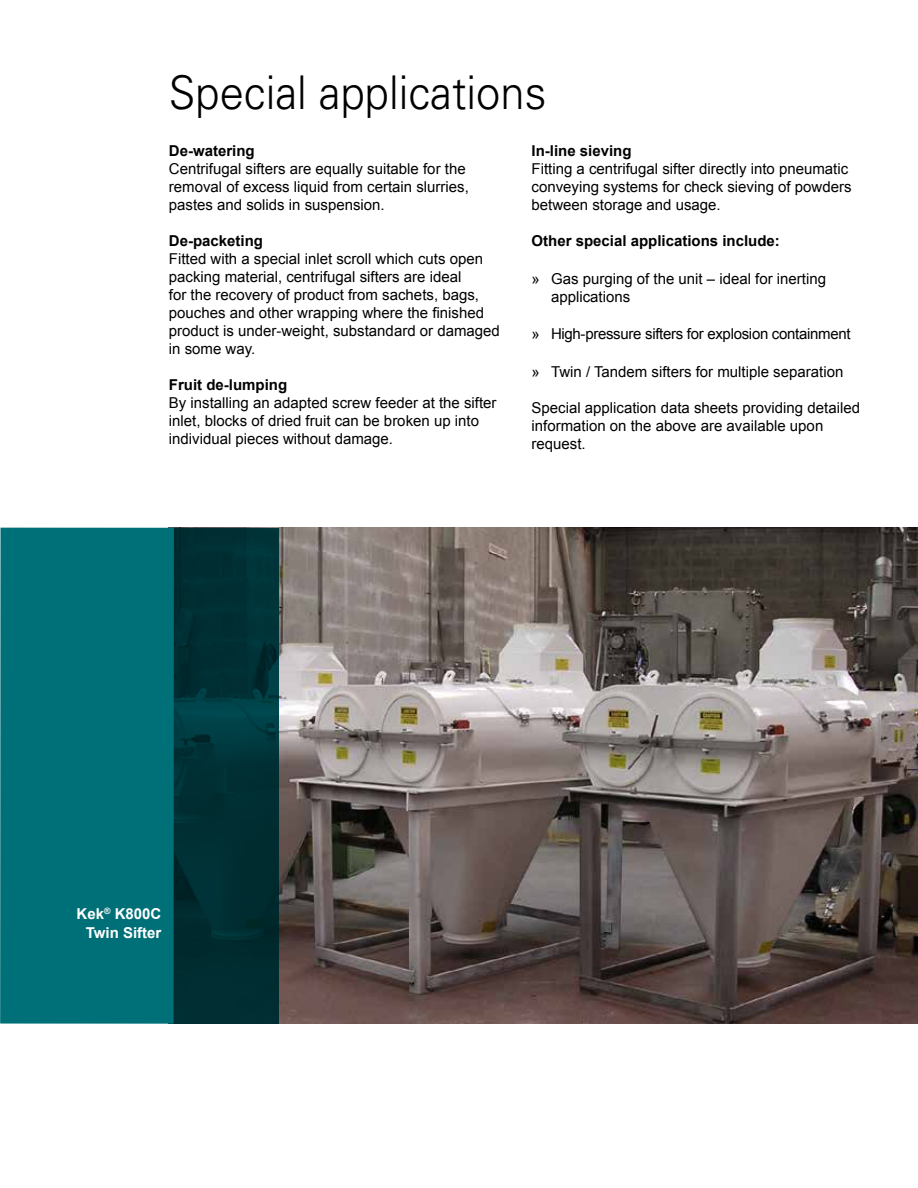
<style>
.page{position:relative;width:918px;height:1188px;background:#fff}
.page>*{position:absolute;margin:0;border:0;box-sizing:border-box;transform-origin:0 0}
.t1{font:300 46.5px "Univers LT Std";color:#000;scale:.94 1}
.t2{font:15px/18px "Arial";color:#000}
.t3{font:700 15px "Arial";color:#000}
.t4{font:15px "Arial";letter-spacing:-.02em;color:#000}
.t5{font:700 15px/19.5px "Arial";color:#fff;text-align:right}
</style>
<div class="page">
<img style="left:279px;top:528px;width:639px;height:496px">
<svg style="left:174px;top:528px;width:105px;height:496px;background:#003034"></svg>
<div style="left:0;top:528px;width:174px;height:496px;background:#007078"></div>
<h1 class="t1" style="left:169px;top:65px;width:403px">Special applications</h1>
<p class="t3" style="left:532px;top:141px;width:102px">In-line sieving</p>
<p class="t2" style="left:532px;top:160px;width:322px">Fitting a centrifugal sifter directly into pneumatic conveying systems for check sieving of powders between storage and usage.</p>
<p class="t3" style="left:532px;top:231px;width:250px">Other special applications include:</p>
<p class="t2" style="left:551px;top:270px;width:277px;text-indent:-20px">» Gas purging of the unit – ideal for inerting applications</p>
<p class="t4" style="left:532px;top:324px;width:321px">» High-pressure sifters for explosion containment</p>
<p class="t2" style="left:532px;top:363px;width:313px">» Twin / Tandem sifters for multiple separation</p>
<p class="t2" style="left:532px;top:399px;width:330px">Special application data sheets providing detailed information on the above are available upon request.</p>
<p class="t3" style="left:169px;top:141px;width:87px">De-watering</p>
<p class="t2" style="left:169px;top:160px;width:302px">Centrifugal sifters are equally suitable for the removal of excess liquid from certain slurries, pastes and solids in suspension.</p>
<p class="t3" style="left:169px;top:231px;width:96px">De-packeting</p>
<p class="t2" style="left:169px;top:250px;width:332px">Fitted with a special inlet scroll which cuts open packing material, centrifugal sifters are ideal<br>for the recovery of product from sachets, bags, pouches and other wrapping where the finished product is under-weight, substandard or damaged in some way.</p>
<p class="t3" style="left:169px;top:375px;width:120px">Fruit de-lumping</p>
<p class="t2" style="left:169px;top:394px;width:329px">By installing an adapted screw feeder at the sifter inlet, blocks of dried fruit can be broken up into individual pieces without damage.</p>
<p class="t5" style="left:77px;top:904px;width:86px">Kek<sup>®</sup> K800C<br>Twin Sifter</p>
</div>
